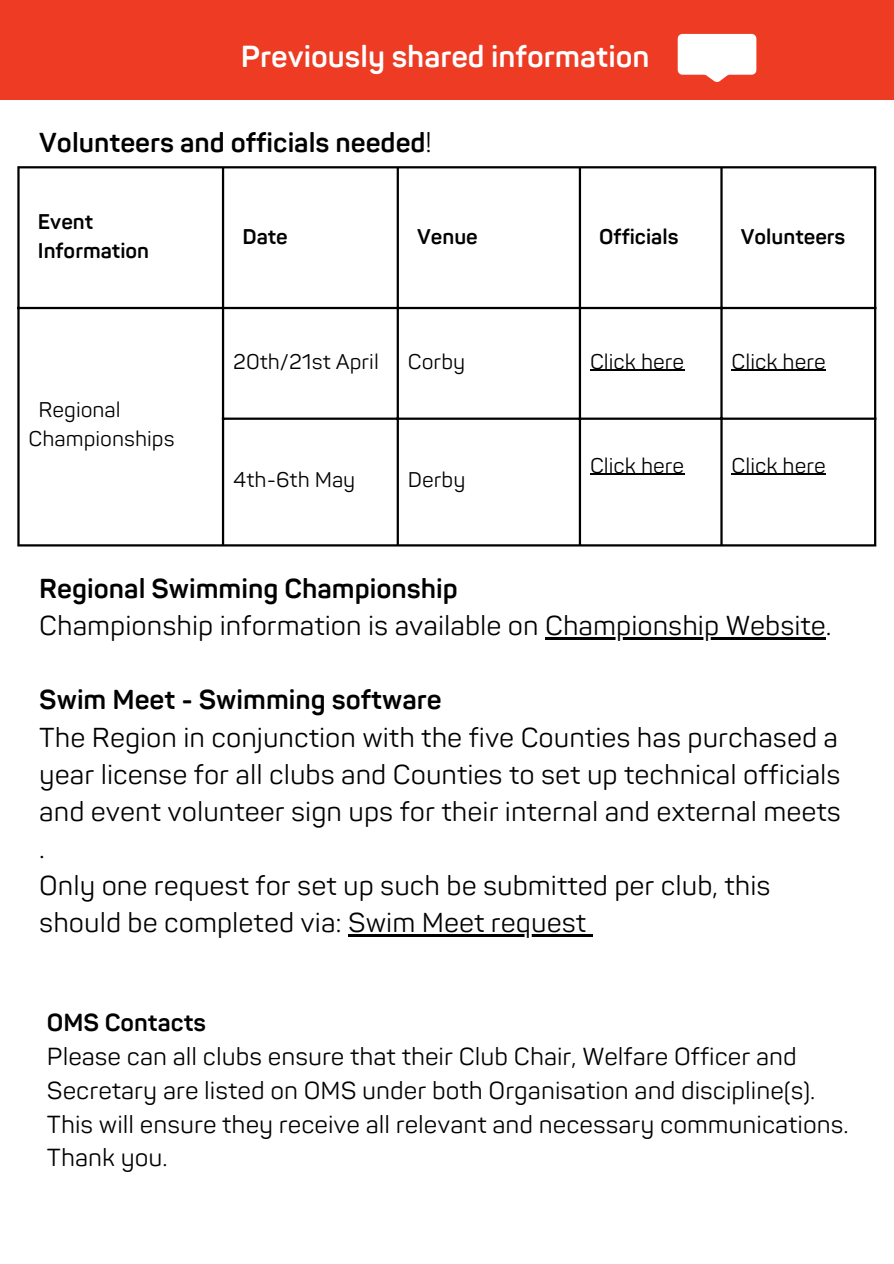
<style>
.page{position:relative;width:894px;height:1264px;background:#fff}
.page>*{position:absolute;margin:0;border:0;box-sizing:border-box;transform-origin:0 0}
.t1{font:700 30px "Panton";color:#fff}
.t2{font:27px/37.2px "Panton";color:#000}
.t3{font:700 27px "Panton";color:#000}
.t4{font:24.3px/33.8px "Panton";color:#000}
.t5{font:700 24.3px "Panton";color:#000}
.t6{font:21px/29.2px "Panton";color:#000}
.t7{font:700 21px "Panton";color:#000}
.s1{font-weight:400}
.s2{font-weight:700}
</style>
<div class="page">
<div style="left:0;top:0;width:893px;height:100px;background:#ed3b24"></div>
<svg style="left:677px;top:34px;width:79px;height:48px;background:#fce3e0"></svg>
<hr style="left:590px;top:370px;width:94px;height:1px;background:#000">
<hr style="left:731px;top:370px;width:94px;height:1px;background:#000">
<hr style="left:590px;top:474px;width:94px;height:1px;background:#000">
<hr style="left:731px;top:474px;width:94px;height:1px;background:#000">
<hr style="left:17px;top:168px;width:3px;height:376px;background:#000">
<hr style="left:222px;top:168px;width:2px;height:376px;background:#000">
<hr style="left:396px;top:168px;width:3px;height:376px;background:#000">
<hr style="left:578px;top:168px;width:3px;height:376px;background:#000">
<hr style="left:720px;top:168px;width:2px;height:376px;background:#000">
<hr style="left:873px;top:168px;width:3px;height:376px;background:#000">
<hr style="left:17px;top:166px;width:859px;height:2px;background:#000">
<hr style="left:17px;top:307px;width:859px;height:2px;background:#000">
<hr style="left:222px;top:417px;width:654px;height:3px;background:#000">
<hr style="left:17px;top:544px;width:859px;height:2px;background:#000">
<hr style="left:545px;top:637px;width:280px;height:2px;background:#000">
<hr style="left:348px;top:934px;width:238px;height:2px;background:#000">
<svg style="left:586px;top:934px;width:6px;height:2px"></svg>
<h1 class="t1" style="left:241px;top:39px;width:406px">Previously shared informatiion</h1>
<h1 class="t1" style="left:245px;top:39px;width:62px">New</h1>
<h1 class="t1" style="left:328px;top:39px;width:322px">r important informat on</h1>
<p class="t3" style="left:39px;top:127px;width:394px">Volunteers and officials needed<span class="s1">!</span></p>
<p class="t7" style="left:38px;top:209px;width:57px">Event</p>
<h2 class="t7" style="left:38px;top:239px;width:113px">Information</h2>
<p class="t6" style="left:29px;top:396px;width:147px;text-indent:10px">Regional<br>Championships</p>
<h2 class="t7" style="left:242px;top:224px;width:47px">Date</h2>
<p class="t7" style="left:417px;top:224px;width:62px">Venue</p>
<p class="t7" style="left:599px;top:224px;width:81px">Officials</p>
<p class="t7" style="left:740px;top:224px;width:106px">Volunteers</p>
<p class="t6" style="left:233px;top:347px;width:147px">20th/21st April</p>
<p class="t6" style="left:408px;top:347px;width:59px">Corby</p>
<p class="t6" style="left:590px;top:347px;width:96px">Click here</p>
<p class="t6" style="left:731px;top:347px;width:96px">Click here</p>
<p class="t6" style="left:233px;top:466px;width:124px">4th-6th May</p>
<p class="t6" style="left:408px;top:466px;width:59px">Derby</p>
<p class="t6" style="left:590px;top:451px;width:96px">Click here</p>
<p class="t6" style="left:731px;top:451px;width:96px">Click here</p>
<p class="t2" style="left:39px;top:571px;width:793px"><span class="s2">Regional Swimming Championship<br></span>Championship information is available on Championship Website.</p>
<p class="t2" style="left:39px;top:682px;width:800px"><span class="s2">Swim Meet - Swimming software<br></span>The Region in conjunction with the five Counties has purchased a</p>
<p class="t2" style="left:39px;top:756px;width:803px">year license for all clubs and Counties to set up technical officials and event volunteer sign ups for their internal and external meets .<br>Only one request for set up such be submitted per club, this should be completed via: Swim Meet request</p>
<p class="t5" style="left:47px;top:1008px;width:161px">OMS Contacts</p>
<p class="t4" style="left:47px;top:1040px;width:803px">Please can all clubs ensure that their Club Chair, Welfare Officer and Secretary are listed on OMS under both Organisation and discipline(s).<br>This will ensure they receive all relevant and necessary communications.<br>Thank you.</p>
</div>
